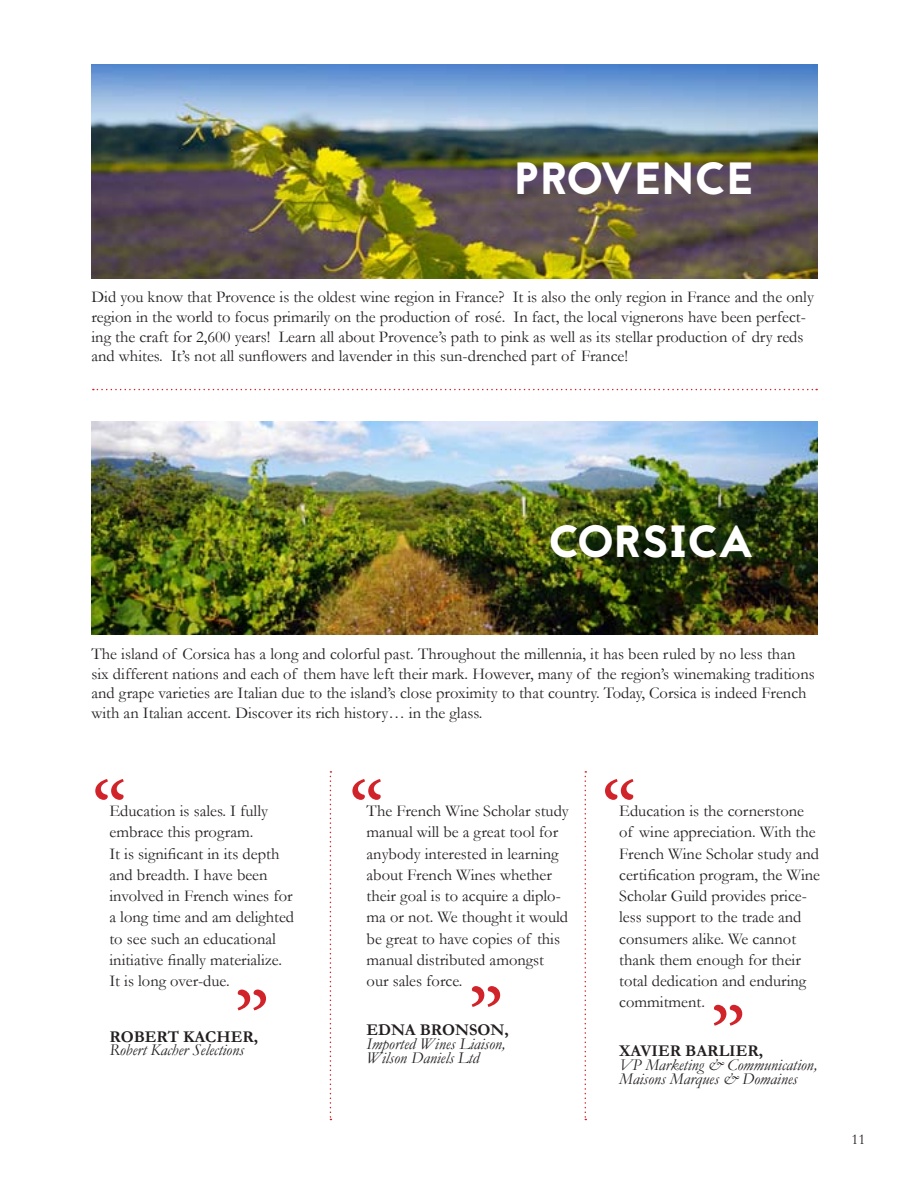
<style>
.page{position:relative;width:918px;height:1188px;background:#fff}
.page>*{position:absolute;margin:0;border:0;box-sizing:border-box;transform-origin:0 0}
.t1{font:90.45px "Minion Pro";color:#d1232a}
.t2{font:45px "Jaapokki";letter-spacing:.01em;color:#fff}
.t3{font:16.5px/21.3px "Garamond";color:#231f20}
.t4{font:italic 16.5px/13.8px "Garamond";color:#231f20}
.t5{font:700 16.5px "Garamond";color:#231f20}
.t6{font:15px "Garamond";color:#231f20}
</style>
<div class="page">
<img style="left:92px;top:64px;width:726px;height:214px">
<img style="left:92px;top:421px;width:726px;height:214px">
<svg style="left:93px;top:389px;width:724px;height:1px"></svg>
<svg style="left:330px;top:771px;width:1px;height:349px"></svg>
<svg style="left:585px;top:771px;width:1px;height:349px"></svg>
<p class="t2" style="left:515px;top:147px;width:241px">PROVENCE</p>
<p class="t3" style="left:92px;top:287px;width:724px;line-height:19.8px">Did you know that Provence is the oldest wine region in France? It is also the only region in France and the only region in the world to focus primarily on the production of rosé. In fact, the local vignerons have been perfect&shy;ing the craft for 2,600 years! Learn all about Provence’s path to pink as well as its stellar production of dry reds and whites. It’s not all sunflowers and lavender in this sun-drenched part of France!</p>
<p class="t2" style="left:548px;top:510px;width:207px">CORSICA</p>
<p class="t3" style="left:92px;top:643px;width:725px;line-height:19.8px">The island of Corsica has a long and colorful past. Throughout the millennia, it has been ruled by no less than six different nations and each of them have left their mark. However, many of the region’s winemaking traditions and grape varieties are Italian due to the island’s close proximity to that country. Today, Corsica is indeed French with an Italian accent. Discover its rich history… in the glass.</p>
<p class="t1" style="left:92px;top:754px;width:37px">“</p>
<p class="t1" style="left:601px;top:754px;width:37px">“</p>
<p class="t1" style="left:349px;top:754px;width:37px">“</p>
<p class="t3" style="left:109px;top:800px;width:171px">Education is sales. I fully embrace this program.<br>It is significant in its depth</p>
<p class="t3" style="left:109px;top:864px;width:160px">and breadth. I have been</p>
<p class="t3" style="left:109px;top:885px;width:185px">involved in French wines for</p>
<p class="t3" style="left:109px;top:906px;width:186px">a long time and am delighted</p>
<p class="t3" style="left:109px;top:928px;width:168px">to see such an educational</p>
<p class="t3" style="left:109px;top:949px;width:174px">initiative finally materialize.</p>
<p class="t3" style="left:109px;top:970px;width:122px">It is long over-due.</p>
<p class="t1" style="left:270px;top:1035px;width:37px;rotate:-180deg">“</p>
<p class="t5" style="left:109px;top:1026px;width:150px">ROBERT KACHER,</p>
<p class="t4" style="left:109px;top:1043px;width:136px">Robert Kacher Selections</p>
<p class="t3" style="left:367px;top:800px;width:204px">The French Wine Scholar study manual will be a great tool for anybody interested in learning about French Wines whether their goal is to acquire a diplo&shy;ma or not. We thought it would be great to have copies of this manual distributed amongst our sales force.</p>
<p class="t5" style="left:367px;top:1020px;width:144px">EDNA BRONSON,</p>
<p class="t4" style="left:367px;top:1037px;width:140px">Imported Wines Liaison,<br>Wilson Daniels Ltd</p>
<p class="t1" style="left:504px;top:1032px;width:37px;rotate:-180deg">“</p>
<p class="t3" style="left:619px;top:800px;width:202px">Education is the cornerstone of wine appreciation. With the<br>French Wine Scholar study and certification program, the Wine<br>Scholar Guild provides price&shy;less support to the trade and consumers alike. We cannot thank them enough for their total dedication and enduring commitment.</p>
<p class="t5" style="left:619px;top:1041px;width:145px">XAVIER BARLIER,</p>
<p class="t4" style="left:619px;top:1058px;width:200px">VP Marketing &amp; Communication,<br>Maisons Marques &amp; Domaines</p>
<p class="t1" style="left:746px;top:1050px;width:37px;rotate:-180deg">“</p>
<p class="t6" style="left:851px;top:1130px;width:16px">11</p>
</div>
